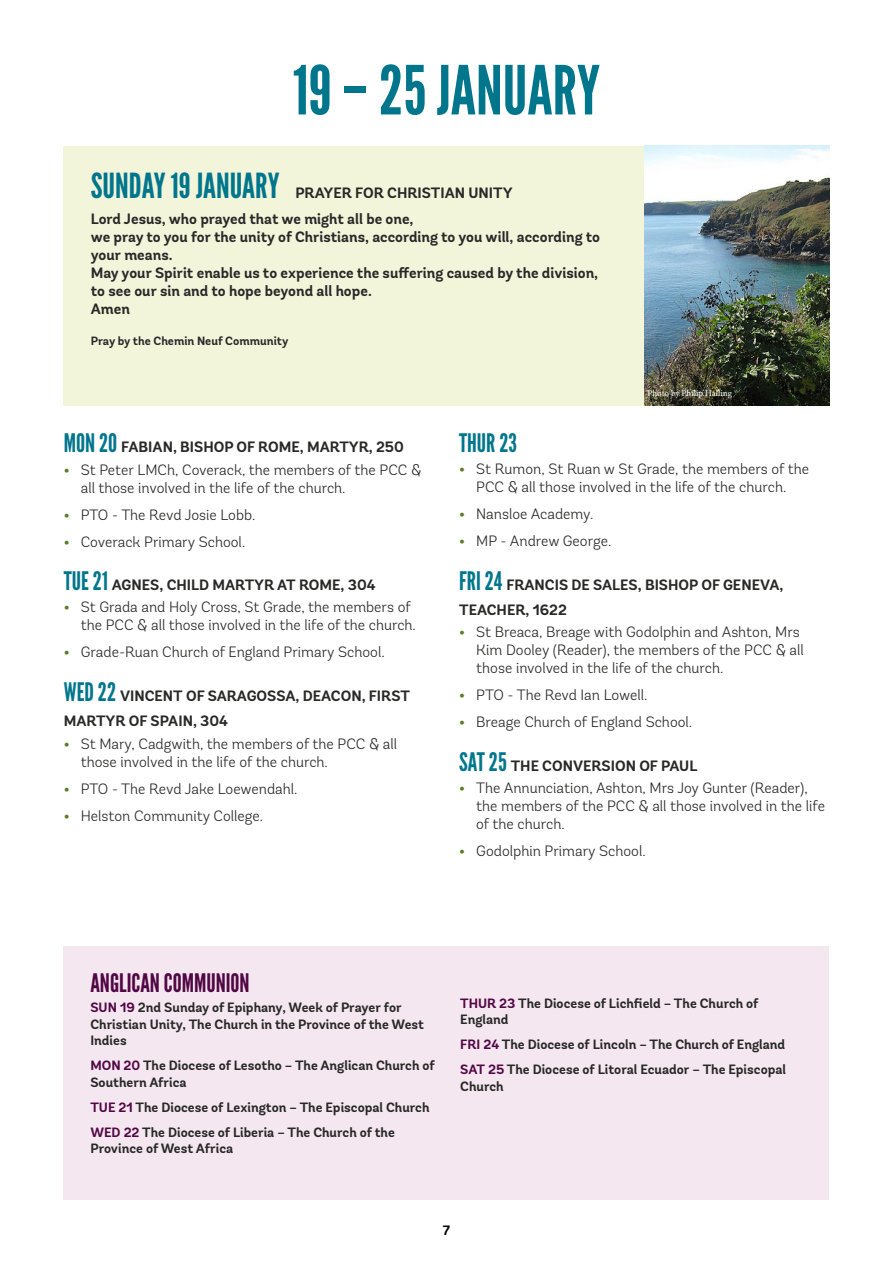
<style>
.page{position:relative;width:893px;height:1263px;background:#fff}
.page>*{position:absolute;margin:0;border:0;box-sizing:border-box;transform-origin:0 0}
.t1{font:67.5px "League Gothic";color:#00768d}
.t2{font:34.5px "League Gothic";color:#00768d}
.t3{font:25.5px "League Gothic";color:#520745}
.t4{font:25.5px "League Gothic";color:#00768d}
.t5{font:300 15px/18px "Andes Rounded";color:#282827}
.t6{font:700 15px/18px "Andes Rounded";color:#282827}
.t7{font:700 13.5px/16.5px "Andes Rounded";color:#282827}
.t8{font:700 13.5px "Andes Rounded";color:#000}
.t9{font:700 12px "Andes Rounded";color:#282827}
.t10{font:9px "Minion Pro";letter-spacing:-.005em;color:#fff}
.s1{font-family:"League Gothic";font-weight:400;font-size:25.5px;color:#00768d}
.s2{font-weight:700;color:#5c7b27}
.s3{color:#520745}
</style>
<div class="page">
<div style="left:64px;top:146px;width:765px;height:259px;background:#f3f5db"></div>
<img style="left:644px;top:146px;width:185px;height:259px">
<div style="left:64px;top:946px;width:765px;height:254px;background:#f5e7f0"></div>
<h1 class="t1" style="left:293px;top:50px;width:309px">19 – 25 JANUARY</h1>
<h2 class="t2" style="left:91px;top:165px;width:190px">SUNDAY 19 JANUARY</h2>
<p class="t6" style="left:91px;top:180px;width:423px;line-height:26.5px;text-indent:205px">PRAYER FOR CHRISTIAN UNITY<br>Lord Jesus, who prayed that we might all be one,</p>
<p class="t6" style="left:91px;top:228px;width:511px">we pray to you for the unity of Christians, according to you will, according to your means.<br>May your Spirit enable us to experience the suffering caused by the division, to see our sin and to hope beyond all hope.<br>Amen</p>
<p class="t9" style="left:91px;top:333px;width:199px">Pray by the Chemin Neuf Community</p>
<p class="t10" style="left:647px;top:387px;width:86px">Photo by Philip Halling</p>
<p class="t6" style="left:64px;top:439px;width:342px"><span class="s1">MON 20</span> FABIAN, BISHOP OF ROME, MARTYR, 250</p>
<p class="t5" style="left:81px;top:460px;width:342px;text-indent:-17px"><span class="s2">•</span> St Peter LMCh, Coverack, the members of the PCC &amp; all those involved in the life of the church.</p>
<p class="t5" style="left:64px;top:505px;width:193px"><span class="s2">•</span> PTO - The Revd Josie Lobb.</p>
<p class="t5" style="left:64px;top:532px;width:183px"><span class="s2">•</span> Coverack Primary School.</p>
<p class="t6" style="left:64px;top:576px;width:313px"><span class="s1">TUE 21</span> AGNES, CHILD MARTYR AT ROME, 304</p>
<p class="t5" style="left:81px;top:598px;width:337px;text-indent:-17px"><span class="s2">•</span> St Grada and Holy Cross, St Grade, the members of the PCC &amp; all those involved in the life of the church.</p>
<p class="t5" style="left:64px;top:643px;width:322px"><span class="s2">•</span> Grade-Ruan Church of England Primary School.</p>
<p class="t6" style="left:64px;top:683px;width:348px;line-height:25.5px"><span class="s1">WED 22</span> VINCENT OF SARAGOSSA, DEACON, FIRST<br>MARTYR OF SPAIN, 304</p>
<p class="t5" style="left:81px;top:734px;width:318px;text-indent:-17px"><span class="s2">•</span> St Mary, Cadgwith, the members of the PCC &amp; all those involved in the life of the church.</p>
<p class="t5" style="left:64px;top:779px;width:235px"><span class="s2">•</span> PTO - The Revd Jake Loewendahl.</p>
<p class="t5" style="left:64px;top:806px;width:201px"><span class="s2">•</span> Helston Community College.</p>
<h3 class="t4" style="left:459px;top:428px;width:59px">THUR 23</h3>
<p class="t5" style="left:459px;top:460px;width:351px;text-align:center"><span class="s2">•</span> St Rumon, St Ruan w St Grade, the members of the<br>PCC &amp; all those involved in the life of the church.</p>
<p class="t5" style="left:459px;top:505px;width:136px"><span class="s2">•</span> Nansloe Academy.</p>
<p class="t5" style="left:459px;top:532px;width:154px"><span class="s2">•</span> MP - Andrew George.</p>
<p class="t6" style="left:459px;top:572px;width:326px;line-height:25.5px"><span class="s1">FRI 24</span> FRANCIS DE SALES, BISHOP OF GENEVA,<br>TEACHER, 1622</p>
<p class="t5" style="left:476px;top:623px;width:329px;text-indent:-17px"><span class="s2">•</span> St Breaca, Breage with Godolphin and Ashton, Mrs<br>Kim Dooley (Reader), the members of the PCC &amp; all those involved in the life of the church.</p>
<p class="t5" style="left:459px;top:686px;width:190px"><span class="s2">•</span> PTO - The Revd Ian Lowell.</p>
<p class="t5" style="left:459px;top:713px;width:235px"><span class="s2">•</span> Breage Church of England School.</p>
<p class="t6" style="left:459px;top:757px;width:240px"><span class="s1">SAT 25</span> THE CONVERSION OF PAUL</p>
<p class="t5" style="left:476px;top:779px;width:350px;text-indent:-17px"><span class="s2">•</span> The Annunciation, Ashton, Mrs Joy Gunter (Reader), the members of the PCC &amp; all those involved in the life of the church.</p>
<p class="t5" style="left:459px;top:842px;width:188px"><span class="s2">•</span> Godolphin Primary School.</p>
<h3 class="t3" style="left:90px;top:967px;width:161px">ANGLICAN COMMUNION</h3>
<p class="t7" style="left:90px;top:1000px;width:335px"><span class="s3">SUN 19</span> 2nd Sunday of Epiphany, Week of Prayer for<br>Christian Unity, The Church in the Province of the West<br>Indies</p>
<p class="t7" style="left:90px;top:1058px;width:346px"><span class="s3">MON 20</span> The Diocese of Lesotho – The Anglican Church of<br>Southern Africa</p>
<p class="t7" style="left:90px;top:1095px;width:341px;line-height:25px"><span class="s3">TUE 21</span> The Diocese of Lexington – The Episcopal Church<br><span class="s3">WED 22</span> The Diocese of Liberia – The Church of the</p>
<p class="t7" style="left:90px;top:1141px;width:144px">Province of West Africa</p>
<p class="t7" style="left:460px;top:995px;width:300px"><span class="s3">THUR 23</span> The Diocese of Lichfield – The Church of<br>England</p>
<p class="t7" style="left:460px;top:1032px;width:327px;line-height:25px"><span class="s3">FRI 24</span> The Diocese of Lincoln – The Church of England<br><span class="s3">SAT 25</span> The Diocese of Litoral Ecuador – The Episcopal</p>
<p class="t7" style="left:460px;top:1078px;width:45px">Church</p>
<p class="t8" style="left:443px;top:1222px;width:9px">7</p>
</div>
